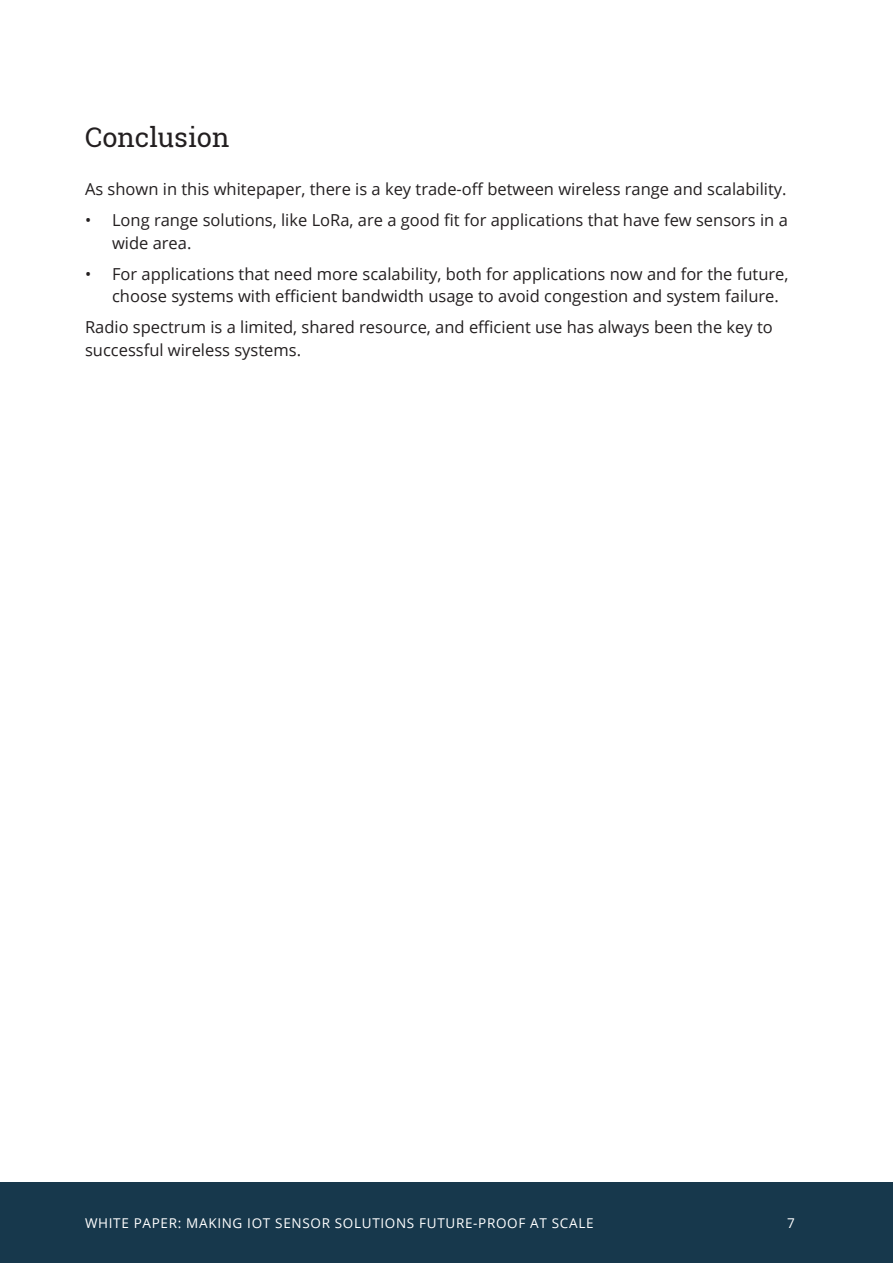
<style>
.page{position:relative;width:893px;height:1263px;background:#fff}
.page>*{position:absolute;margin:0;border:0;box-sizing:border-box;transform-origin:0 0}
.t1{font:27px "Roboto Slab";color:#231f20}
.Copy{font:16.5px/22.5px "Open Sans";color:#231f20}
.t2{font:13.5px "Open Sans";letter-spacing:.05em;color:#fff}
</style>
<div class="page">
<div style="left:0;top:1182px;width:893px;height:81px;background:#17384c"></div>
<h1 class="t1" style="left:85px;top:119px;width:146px">Conclusion</h1>
<p class="Copy" style="left:85px;top:178px;width:703px">As shown in this whitepaper, there is a key trade-off between wireless range and scalability.</p>
<p class="Copy" style="left:112px;top:209px;width:677px;text-indent:-27px">• Long range solutions, like LoRa, are a good fit for applications that have few sensors in a wide area.</p>
<p class="Copy" style="left:112px;top:262px;width:678px;text-indent:-27px">• For applications that need more scalability, both for applications now and for the future, choose systems with efficient bandwidth usage to avoid congestion and system failure.</p>
<p class="Copy" style="left:85px;top:316px;width:689px">Radio spectrum is a limited, shared resource, and efficient use has always been the key to successful wireless systems.</p>
<p class="t2" style="left:85px;top:1214px;width:510px">WHITE PAPER: MAKING IOT SENSOR SOLUTIONS FUTURE-PROOF AT SCALE</p>
<p class="t2" style="left:787px;top:1214px;width:9px">7</p>
</div>
